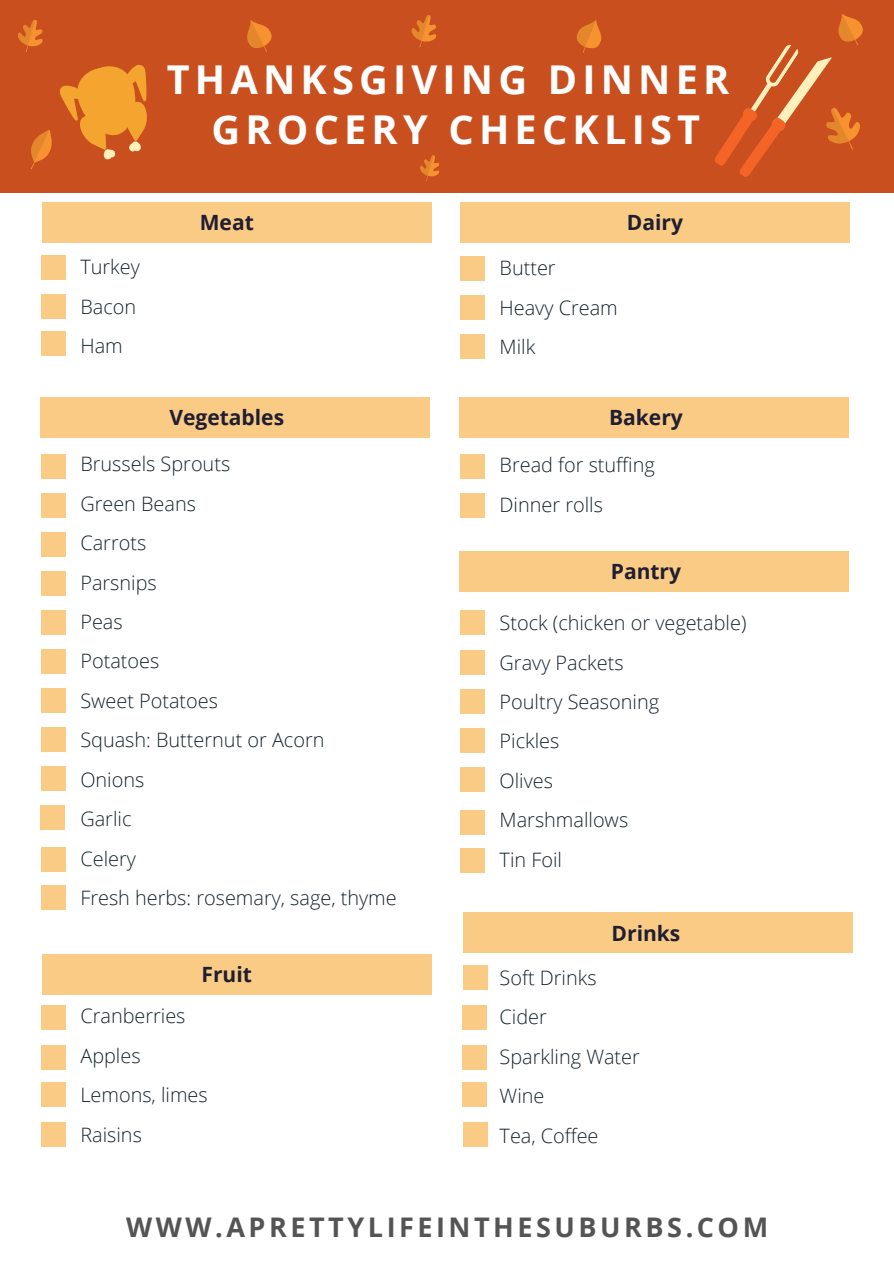
<style>
.page{position:relative;width:894px;height:1264px;background:#fff}
.page>*{position:absolute;margin:0;border:0;box-sizing:border-box;transform-origin:0 0}
.t1{font:700 39.75px/49.5px "Open Sans";letter-spacing:.13em;color:#fff;text-align:center}
.t2{font:700 27px "Open Sans";letter-spacing:.13em;color:#545454}
.t3{font:700 21px "Open Sans";color:#1f1e32}
.t4{font:300 19.8px/39.5px "Open Sans";color:#16252c}
</style>
<div class="page">
<div style="left:0;top:0;width:893px;height:192px;background:#ca4f1f"></div>
<div style="left:42px;top:255px;width:24px;height:24px;background:#facb84"></div>
<div style="left:42px;top:294px;width:24px;height:24px;background:#facb84"></div>
<div style="left:42px;top:454px;width:24px;height:24px;background:#facb84"></div>
<div style="left:42px;top:493px;width:24px;height:24px;background:#facb84"></div>
<div style="left:42px;top:532px;width:24px;height:25px;background:#facb84"></div>
<div style="left:42px;top:571px;width:24px;height:25px;background:#facb84"></div>
<div style="left:42px;top:610px;width:24px;height:25px;background:#facb84"></div>
<div style="left:42px;top:649px;width:24px;height:25px;background:#facb84"></div>
<div style="left:42px;top:688px;width:24px;height:25px;background:#facb84"></div>
<div style="left:42px;top:727px;width:24px;height:25px;background:#facb84"></div>
<div style="left:42px;top:766px;width:24px;height:25px;background:#facb84"></div>
<div style="left:42px;top:1044px;width:24px;height:25px;background:#facb84"></div>
<div style="left:42px;top:1005px;width:24px;height:24px;background:#facb84"></div>
<div style="left:42px;top:1081px;width:24px;height:25px;background:#facb84"></div>
<div style="left:460px;top:256px;width:24px;height:24px;background:#facb84"></div>
<div style="left:460px;top:295px;width:24px;height:24px;background:#facb84"></div>
<div style="left:460px;top:334px;width:24px;height:24px;background:#facb84"></div>
<div style="left:460px;top:454px;width:24px;height:24px;background:#facb84"></div>
<div style="left:460px;top:493px;width:24px;height:24px;background:#facb84"></div>
<div style="left:460px;top:650px;width:24px;height:25px;background:#facb84"></div>
<div style="left:460px;top:689px;width:24px;height:25px;background:#facb84"></div>
<div style="left:460px;top:728px;width:24px;height:25px;background:#facb84"></div>
<div style="left:460px;top:767px;width:24px;height:25px;background:#facb84"></div>
<div style="left:460px;top:810px;width:24px;height:24px;background:#facb84"></div>
<div style="left:42px;top:202px;width:389px;height:40px;background:#facb84"></div>
<div style="left:40px;top:397px;width:390px;height:41px;background:#facb84"></div>
<div style="left:462px;top:1081px;width:25px;height:25px;background:#facb84"></div>
<div style="left:462px;top:1044px;width:25px;height:25px;background:#facb84"></div>
<div style="left:462px;top:1005px;width:25px;height:24px;background:#facb84"></div>
<div style="left:42px;top:331px;width:24px;height:25px;background:#facb84"></div>
<div style="left:463px;top:1122px;width:24px;height:24px;background:#facb84"></div>
<div style="left:40px;top:805px;width:25px;height:24px;background:#facb84"></div>
<div style="left:463px;top:965px;width:24px;height:24px;background:#facb84"></div>
<div style="left:460px;top:202px;width:389px;height:40px;background:#facb84"></div>
<div style="left:42px;top:953px;width:389px;height:41px;background:#facb84"></div>
<div style="left:42px;top:847px;width:24px;height:24px;background:#facb84"></div>
<div style="left:459px;top:397px;width:389px;height:41px;background:#facb84"></div>
<div style="left:459px;top:551px;width:389px;height:41px;background:#facb84"></div>
<div style="left:463px;top:912px;width:389px;height:41px;background:#facb84"></div>
<svg style="left:18px;top:20px;width:129px;height:149px"></svg>
<svg style="left:714px;top:14px;width:149px;height:163px"></svg>
<svg style="left:247px;top:20px;width:25px;height:32px"></svg>
<svg style="left:411px;top:15px;width:26px;height:32px"></svg>
<svg style="left:420px;top:155px;width:19px;height:26px"></svg>
<svg style="left:576px;top:20px;width:26px;height:33px"></svg>
<div style="left:42px;top:885px;width:24px;height:24px;background:#facb84"></div>
<div style="left:42px;top:1122px;width:24px;height:24px;background:#facb84"></div>
<div style="left:460px;top:848px;width:24px;height:24px;background:#facb84"></div>
<div style="left:460px;top:610px;width:24px;height:25px;background:#facb84"></div>
<h1 class="t1" style="left:167px;top:54px;width:564px">THANKSGIVING DINNER<br>GROCERY CHECKLIST</h1>
<p class="t4" style="left:80px;top:247px;width:61px">Turkey<br>Bacon<br>Ham</p>
<p class="t3" style="left:200px;top:207px;width:56px">Meat</p>
<p class="t3" style="left:169px;top:403px;width:116px">Vegetables</p>
<p class="t4" style="left:80px;top:444px;width:318px">Brussels Sprouts<br>Green Beans<br>Carrots<br>Parsnips<br>Peas<br>Potatoes<br>Sweet Potatoes<br>Squash: Butternut or Acorn<br>Onions<br>Garlic<br>Celery<br>Fresh herbs: rosemary, sage, thyme</p>
<p class="t3" style="left:201px;top:959px;width:52px">Fruit</p>
<p class="t4" style="left:80px;top:995px;width:129px">Cranberries<br>Apples<br>Lemons, limes<br>Raisins</p>
<p class="t4" style="left:499px;top:248px;width:120px">Butter<br>Heavy Cream<br>Milk</p>
<p class="t3" style="left:626px;top:207px;width:58px">Dairy</p>
<p class="t3" style="left:609px;top:403px;width:75px">Bakery</p>
<p class="t4" style="left:499px;top:445px;width:157px">Bread for stuffing<br>Dinner rolls</p>
<p class="t3" style="left:610px;top:556px;width:72px">Pantry</p>
<p class="t4" style="left:499px;top:602px;width:248px">Stock (chicken or vegetable)<br>Gravy Packets<br>Poultry Seasoning<br>Pickles<br>Olives<br>Marshmallows<br>Tin Foil</p>
<p class="t3" style="left:611px;top:918px;width:70px">Drinks</p>
<p class="t4" style="left:499px;top:957px;width:142px">Soft Drinks<br>Cider<br>Sparkling Water<br>Wine<br>Tea, Coffee</p>
<h2 class="t2" style="left:126px;top:1208px;width:643px">WWW.APRETTYLIFEINTHESUBURBS.COM</h2>
</div>
